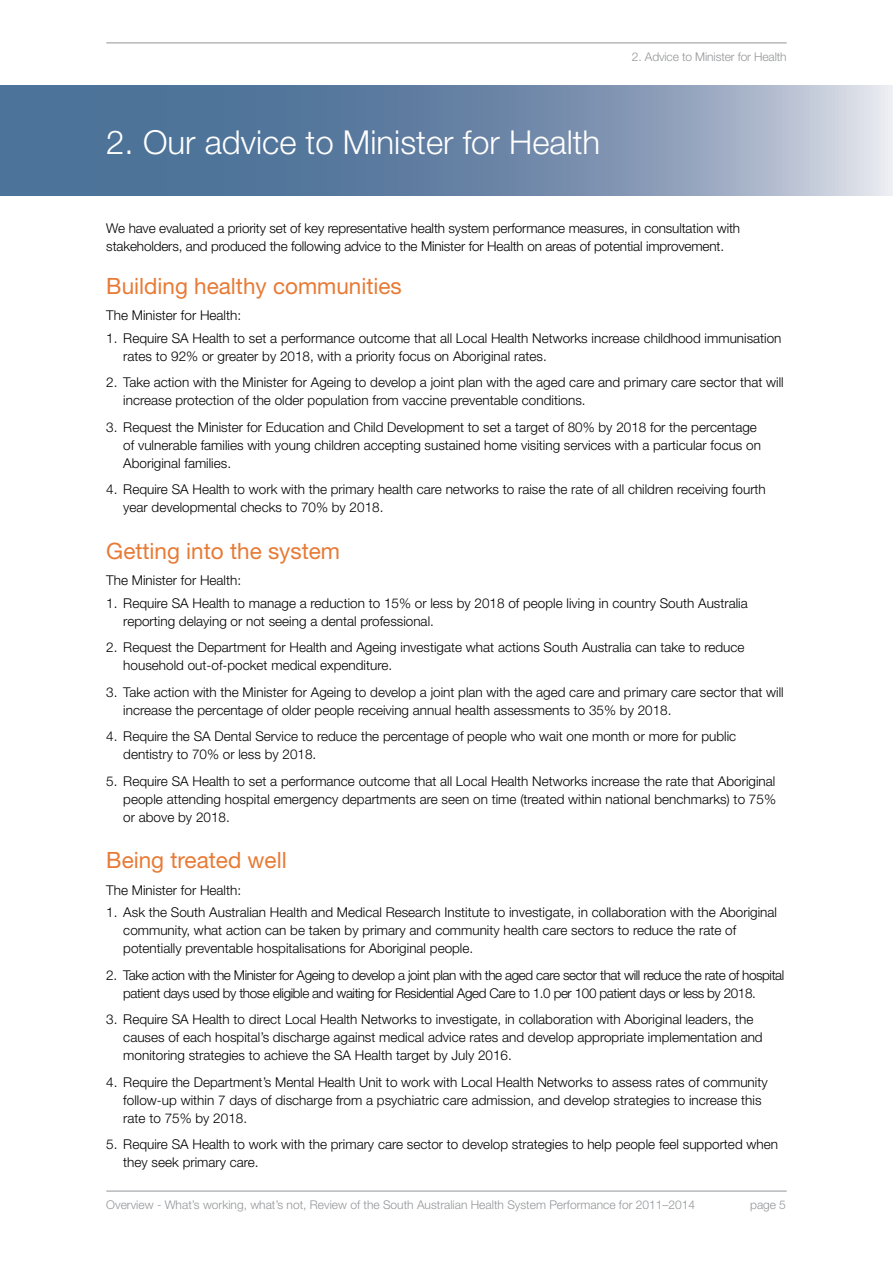
<style>
.page{position:relative;width:893px;height:1263px;background:#fff}
.page>*{position:absolute;margin:0;border:0;box-sizing:border-box;transform-origin:0 0}
.t1{font:300 33px "Helvetica Neue";color:#fff}
.t2{font:22.5px "Helvetica Neue";color:#e77a35}
.t3{font:300 13.5px/18px "Helvetica Neue";color:#000}
.t4{font:300 13.5px/18px "Helvetica Neue";letter-spacing:-.03em;color:#000}
.t5{font:300 12px "Helvetica Neue";color:#939598}
</style>
<div class="page">
<hr style="left:106px;top:1191px;width:681px;height:1px;background:#939598">
<svg style="left:0;top:85px;width:893px;height:111px;background:#758ead"></svg>
<hr style="left:106px;top:43px;width:681px;height:1px;background:#939598">
<h1 class="t1" style="left:106px;top:122px;width:495px">2. Our advice to Minister for Health</h1>
<p class="t5" style="left:632px;top:49px;width:156px">2. Advice to Minister for Health</p>
<p class="t3" style="left:106px;top:219px;width:635px">We have evaluated a priority set of key representative health system performance measures, in consultation with stakeholders, and produced the following advice to the Minister for Health on areas of potential improvement.</p>
<h2 class="t2" style="left:106px;top:272px;width:297px">Building healthy communities</h2>
<p class="t3" style="left:106px;top:306px;width:136px">The Minister for Health:</p>
<p class="t3" style="left:123px;top:328px;width:660px;text-indent:-17px">1. Require SA Health to set a performance outcome that all Local Health Networks increase childhood immunisation rates to 92% or greater by 2018, with a priority focus on Aboriginal rates.</p>
<p class="t3" style="left:123px;top:373px;width:662px;text-indent:-17px">2. Take action with the Minister for Ageing to develop a joint plan with the aged care and primary care sector that will increase protection of the older population from vaccine preventable conditions.</p>
<p class="t3" style="left:123px;top:417px;width:639px;text-indent:-17px">3. Request the Minister for Education and Child Development to set a target of 80% by 2018 for the percentage of vulnerable families with young children accepting sustained home visiting services with a particular focus on<br>Aboriginal families.</p>
<p class="t3" style="left:123px;top:480px;width:644px;text-indent:-17px">4. Require SA Health to work with the primary health care networks to raise the rate of all children receiving fourth year developmental checks to 70% by 2018.</p>
<h2 class="t2" style="left:106px;top:537px;width:235px">Getting into the system</h2>
<p class="t3" style="left:106px;top:571px;width:136px">The Minister for Health:</p>
<p class="t3" style="left:123px;top:593px;width:626px;text-indent:-17px">1. Require SA Health to manage a reduction to 15% or less by 2018 of people living in country South Australia reporting delaying or not seeing a dental professional.</p>
<p class="t3" style="left:123px;top:638px;width:623px;text-indent:-17px">2. Request the Department for Health and Ageing investigate what actions South Australia can take to reduce household out-of-pocket medical expenditure.</p>
<p class="t3" style="left:123px;top:682px;width:662px;text-indent:-17px">3. Take action with the Minister for Ageing to develop a joint plan with the aged care and primary care sector that will increase the percentage of older people receiving annual health assessments to 35% by 2018.</p>
<p class="t3" style="left:123px;top:727px;width:614px;text-indent:-17px">4. Require the SA Dental Service to reduce the percentage of people who wait one month or more for public dentistry to 70% or less by 2018.</p>
<p class="t3" style="left:123px;top:771px;width:654px;text-align:justify;text-indent:-17px">5. Require SA Health to set a performance outcome that all Local Health Networks increase the rate that Aboriginal people attending hospital emergency departments are seen on time (treated within national benchmarks) to 75% or above by 2018.</p>
<h2 class="t2" style="left:106px;top:847px;width:182px">Being treated well</h2>
<p class="t3" style="left:106px;top:881px;width:136px">The Minister for Health:</p>
<p class="t3" style="left:123px;top:903px;width:655px;text-indent:-17px">1. Ask the South Australian Health and Medical Research Institute to investigate, in collaboration with the Aboriginal community, what action can be taken by primary and community health care sectors to reduce the rate of potentially preventable hospitalisations for Aboriginal people.</p>
<p class="t4" style="left:123px;top:965px;width:663px;text-indent:-17px">2. Take action with the Minister for Ageing to develop a joint plan with the aged care sector that will reduce the rate of hospital patient days used by those eligible and waiting for Residential Aged Care to 1.0 per 100 patient days or less by 2018.</p>
<p class="t3" style="left:123px;top:1010px;width:641px;text-indent:-17px">3. Require SA Health to direct Local Health Networks to investigate, in collaboration with Aboriginal leaders, the causes of each hospital’s discharge against medical advice rates and develop appropriate implementation and monitoring strategies to achieve the SA Health target by July 2016.</p>
<p class="t3" style="left:123px;top:1072px;width:646px;text-indent:-17px">4. Require the Department’s Mental Health Unit to work with Local Health Networks to assess rates of community follow-up within 7 days of discharge from a psychiatric care admission, and develop strategies to increase this rate to 75% by 2018.</p>
<p class="t3" style="left:123px;top:1135px;width:656px;text-indent:-17px">5. Require SA Health to work with the primary care sector to develop strategies to help people feel supported when they seek primary care.</p>
<p class="t5" style="left:106px;top:1197px;width:590px">Overview - What’s working, what’s not, Review of the South Australian Health System Performance for 2011–2014</p>
<p class="t5" style="left:750px;top:1197px;width:37px">page 5</p>
</div>
